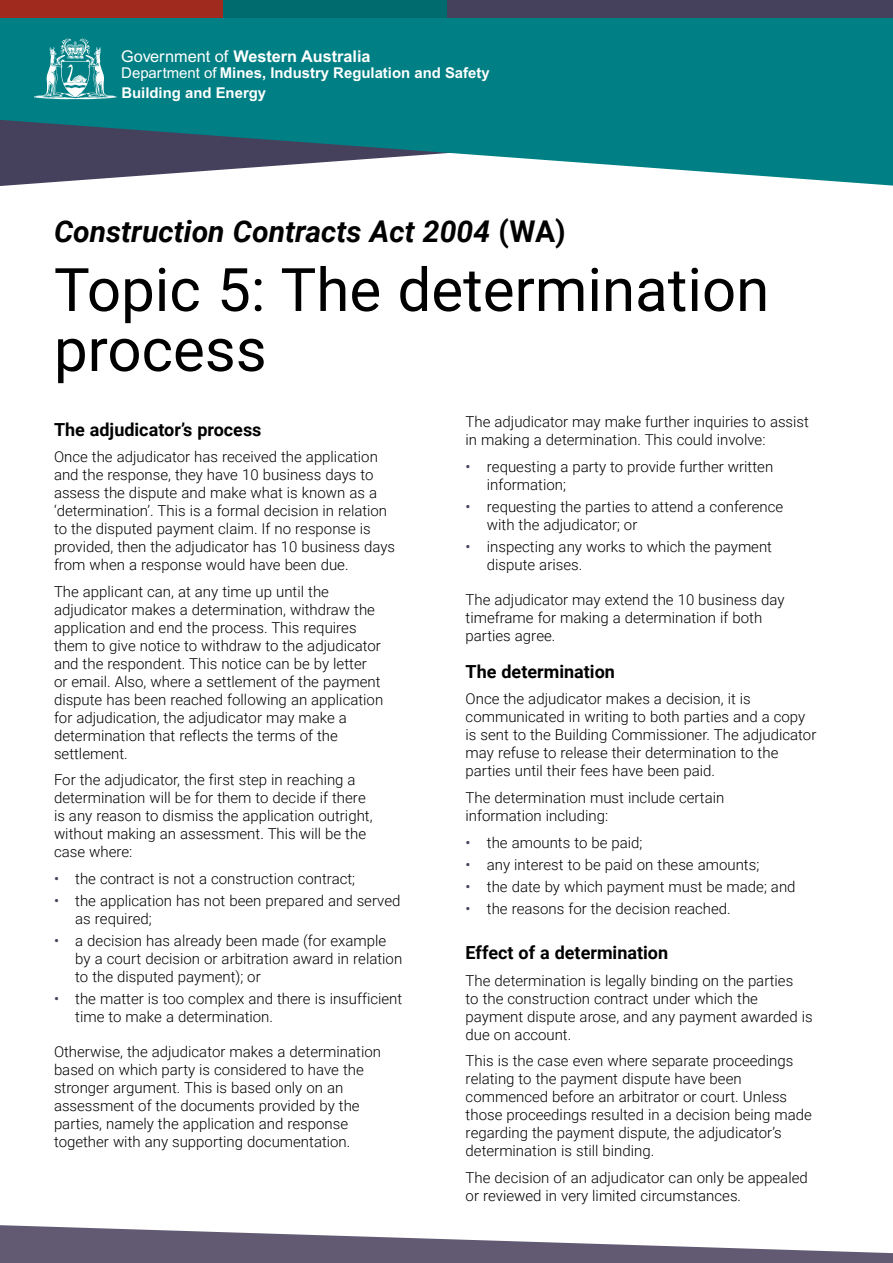
<style>
.page{position:relative;width:893px;height:1263px;background:#fff}
.page>*{position:absolute;margin:0;border:0;box-sizing:border-box;transform-origin:0 0}
.t1{font:60px/60px "Roboto";color:#000}
.Construction_Contrac{font:italic 700 30px "Roboto";color:#000}
.t2{font:700 18px "Roboto";color:#000}
.t3{font:700 16.2px "Arial";color:#fff}
.t4{font:300 15px/18px "Roboto";color:#000}
.t5{font:700 14.85px/20.1px "Arial";color:#fff}
.s1{font-weight:400}
.s2{font-style:normal}
.s3{font-weight:400;color:#45415d}
</style>
<div class="page">
<svg style="left:0;top:0;width:893px;height:186px;background:#21868c"></svg>
<svg style="left:34px;top:38px;width:83px;height:61px;background:#409fa2"></svg>
<div style="left:447px;top:0;width:446px;height:18px;background:#45415d"></div>
<div style="left:0;top:0;width:223px;height:18px;background:#a02a1d"></div>
<div style="left:223px;top:0;width:223px;height:18px;background:#006b6e"></div>
<svg style="left:0;top:1225px;width:893px;height:38px"></svg>
<p class="t3" style="left:121px;top:45px;width:251px"><span class="s1">Government of</span> Western Australia</p>
<p class="t5" style="left:121px;top:63px;width:370px"><span class="s1">Department of</span> Mines, Industry Regulation and Safety<br>Building and Energy</p>
<p class="Construction_Contrac" style="left:54px;top:211px;width:513px">Construction Contracts Act 2004 <span class="s2">(WA)</span></p>
<h1 class="t1" style="left:54px;top:257px;width:717px">Topic 5: The determination process</h1>
<h2 class="t2" style="left:54px;top:417px;width:209px">The adjudicator’s process</h2>
<p class="t4" style="left:54px;top:447px;width:343px">Once the adjudicator has received the application and the response, they have 10 business days to assess the dispute and make what is known as a ‘determination’. This is a formal decision in relation to the disputed payment claim. If no response is provided, then the adjudicator has 10 business days from when a response would have been due.</p>
<p class="t4" style="left:54px;top:582px;width:331px">The applicant can, at any time up until the adjudicator makes a determination, withdraw the application and end the process. This requires them to give notice to withdraw to the adjudicator and the respondent. This notice can be by letter or email. Also, where a settlement of the payment dispute has been reached following an application for adjudication, the adjudicator may make a determination that reflects the terms of the settlement.</p>
<p class="t4" style="left:54px;top:770px;width:320px">For the adjudicator, the first step in reaching a determination will be for them to decide if there is any reason to dismiss the application outright, without making an assessment. This will be the case where:</p>
<p class="t4" style="left:54px;top:869px;width:303px"><span class="s3">•</span> the contract is not a construction contract;</p>
<p class="t4" style="left:75px;top:891px;width:327px;text-indent:-21px"><span class="s3">•</span> the application has not been prepared and served as required;</p>
<p class="t4" style="left:75px;top:931px;width:328px;text-indent:-21px"><span class="s3">•</span> a decision has already been made (for example by a court decision or arbitration award in relation to the disputed payment); or</p>
<p class="t4" style="left:75px;top:989px;width:328px;text-indent:-21px"><span class="s3">•</span> the matter is too complex and there is insufficient time to make a determination.</p>
<p class="t4" style="left:54px;top:1042px;width:328px">Otherwise, the adjudicator makes a determination based on which party is considered to have the stronger argument. This is based only on an assessment of the documents provided by the parties, namely the application and response together with any supporting documentation.</p>
<p class="t4" style="left:466px;top:412px;width:345px">The adjudicator may make further inquiries to assist in making a determination. This could involve:</p>
<p class="t4" style="left:487px;top:457px;width:288px;text-indent:-21px"><span class="s3">•</span> requesting a party to provide further written information;</p>
<p class="t4" style="left:487px;top:497px;width:298px;text-indent:-21px"><span class="s3">•</span> requesting the parties to attend a conference with the adjudicator; or</p>
<p class="t4" style="left:487px;top:537px;width:287px;text-indent:-21px"><span class="s3">•</span> inspecting any works to which the payment dispute arises.</p>
<p class="t4" style="left:466px;top:590px;width:320px">The adjudicator may extend the 10 business day timeframe for making a determination if both parties agree.</p>
<h2 class="t2" style="left:466px;top:659px;width:151px">The determination</h2>
<p class="t4" style="left:466px;top:689px;width:352px">Once the adjudicator makes a decision, it is communicated in writing to both parties and a copy is sent to the Building Commissioner. The adjudicator may refuse to release their determination to the parties until their fees have been paid.</p>
<p class="t4" style="left:466px;top:788px;width:260px">The determination must include certain information including:</p>
<p class="t4" style="left:466px;top:833px;width:178px"><span class="s3">•</span> the amounts to be paid;</p>
<p class="t4" style="left:466px;top:855px;width:295px"><span class="s3">•</span> any interest to be paid on these amounts;</p>
<p class="t4" style="left:466px;top:877px;width:331px"><span class="s3">•</span> the date by which payment must be made; and</p>
<p class="t4" style="left:466px;top:899px;width:267px"><span class="s3">•</span> the reasons for the decision reached.</p>
<h2 class="t2" style="left:466px;top:940px;width:204px">Effect of a determination</h2>
<p class="t4" style="left:466px;top:971px;width:348px">The determination is legally binding on the parties<br>to the construction contract under which the payment dispute arose, and any payment awarded is due on account.</p>
<p class="t4" style="left:466px;top:1051px;width:348px">This is the case even where separate proceedings relating to the payment dispute have been commenced before an arbitrator or court. Unless those proceedings resulted in a decision being made regarding the payment dispute, the adjudicator’s determination is still binding.</p>
<p class="t4" style="left:466px;top:1168px;width:344px">The decision of an adjudicator can only be appealed or reviewed in very limited circumstances.</p>
</div>
